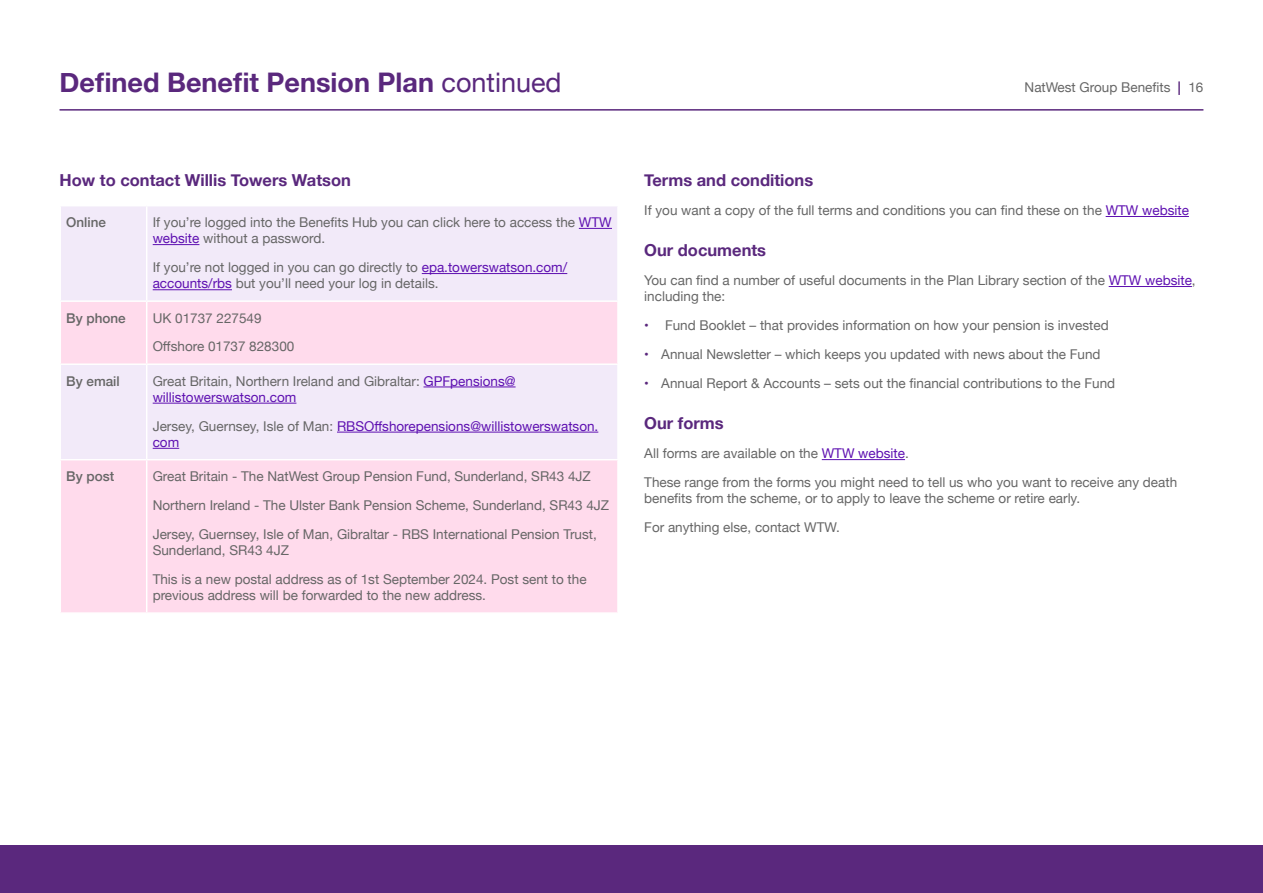
<style>
.page{position:relative;width:1263px;height:893px;background:#fff}
.page>*{position:absolute;margin:0;border:0;box-sizing:border-box;transform-origin:0 0}
.t1{font:700 27px "Helvetica Neue";color:#5a287d}
.t2{font:700 16.5px "Helvetica Neue";color:#5a287d}
.t3{font:13.5px/29px "Helvetica Neue";color:#666}
.t4{font:13.5px/16.2px "Helvetica Neue";color:#5e10b1}
.t5{font:500 13.5px "Helvetica Neue";color:#666}
.s1{font-weight:400}
.s2{color:#5e10b1}
.s3{color:#666}
.s4{font-weight:700;color:#5a287d}
</style>
<div class="page">
<div style="left:61px;top:206px;width:556px;height:94px;background:#f2eaf9"></div>
<svg style="left:61px;top:302px;width:556px;height:310px;background:#fadfef"></svg>
<hr style="left:146px;top:206px;width:1px;height:94px;background:#fff">
<hr style="left:146px;top:302px;width:1px;height:61px;background:#fff">
<hr style="left:60px;top:363px;width:87px;height:2px;background:#fff">
<hr style="left:147px;top:363px;width:472px;height:2px;background:#fff">
<hr style="left:146px;top:365px;width:1px;height:94px;background:#fff">
<hr style="left:60px;top:459px;width:87px;height:1px;background:#fff">
<hr style="left:147px;top:459px;width:472px;height:1px;background:#fff">
<hr style="left:146px;top:460px;width:1px;height:152px;background:#fff">
<hr style="left:579px;top:228px;width:33px;height:1px;background:#5e10b1">
<hr style="left:153px;top:244px;width:46px;height:1px;background:#5e10b1">
<hr style="left:422px;top:273px;width:145px;height:1px;background:#5e10b1">
<hr style="left:153px;top:289px;width:79px;height:1px;background:#5e10b1">
<hr style="left:423px;top:387px;width:93px;height:1px;background:#5e10b1">
<hr style="left:153px;top:403px;width:143px;height:1px;background:#5e10b1">
<hr style="left:337px;top:432px;width:261px;height:1px;background:#5e10b1">
<svg style="left:153px;top:448px;width:26px;height:1px"></svg>
<hr style="left:1106px;top:216px;width:83px;height:1px;background:#5e10b1">
<hr style="left:1109px;top:286px;width:83px;height:1px;background:#5e10b1">
<hr style="left:822px;top:459px;width:83px;height:1px;background:#5e10b1">
<div style="left:0;top:845px;width:1263px;height:48px;background:#5a287d"></div>
<hr style="left:60px;top:109px;width:1143px;height:2px;background:#5a287d">
<h1 class="t1" style="left:60px;top:61px;width:504px">Defined Benefit Pension Plan <span class="s1">continued</span></h1>
<p class="t2" style="left:60px;top:167px;width:293px">How to contact Willis Towers Watson</p>
<p class="t5" style="left:66px;top:212px;width:41px">Online</p>
<p class="t3" style="left:153px;top:215px;width:460px;line-height:16.2px">If you’re logged into the Benefits Hub you can click here to access the <span class="s2">WTW website</span> without a password.</p>
<p class="t3" style="left:153px;top:260px;width:416px;line-height:16.2px">If you’re not logged in you can go directly to <span class="s2">epa.towerswatson.com/ accounts/rbs</span> but you’ll need your log in details.</p>
<p class="t5" style="left:66px;top:307px;width:61px">By phone</p>
<p class="t3" style="left:153px;top:304px;width:143px">UK 01737 227549<br>Offshore 01737 828300</p>
<p class="t5" style="left:66px;top:370px;width:55px">By email</p>
<p class="t3" style="left:153px;top:373px;width:364px;line-height:16.2px">Great Britain, Northern Ireland and Gibraltar: <span class="s2">GPFpensions@ willistowerswatson.com</span></p>
<p class="t4" style="left:153px;top:419px;width:447px"><span class="s3">Jersey, Guernsey, Isle of Man:</span> RBSOffshorepensions@willistowerswatson. com</p>
<p class="t5" style="left:66px;top:466px;width:50px">By post</p>
<p class="t3" style="left:153px;top:463px;width:458px">Great Britain - The NatWest Group Pension Fund, Sunderland, SR43 4JZ<br>Northern Ireland - The Ulster Bank Pension Scheme, Sunderland, SR43 4JZ<br>Jersey, Guernsey, Isle of Man, Gibraltar - RBS International Pension Trust,</p>
<p class="t3" style="left:153px;top:537px;width:435px">Sunderland, SR43 4JZ<br>This is a new postal address as of 1st September 2024. Post sent to the</p>
<p class="t3" style="left:153px;top:582px;width:335px">previous address will be forwarded to the new address.</p>
<p class="t3" style="left:1025px;top:74px;width:180px">NatWest Group Benefits <span class="s4">|</span> 16</p>
<p class="t2" style="left:644px;top:167px;width:170px">Terms and conditions</p>
<p class="t3" style="left:644px;top:197px;width:546px">If you want a copy of the full terms and conditions you can find these on the <span class="s2">WTW website</span></p>
<p class="t2" style="left:644px;top:237px;width:123px">Our documents</p>
<p class="t3" style="left:644px;top:273px;width:553px;line-height:16.2px">You can find a number of useful documents in the Plan Library section of the <span class="s2">WTW website</span>, including the:</p>
<p class="t3" style="left:644px;top:312px;width:466px"><span class="s4">•</span> Fund Booklet – that provides information on how your pension is invested</p>
<p class="t3" style="left:644px;top:341px;width:458px"><span class="s4">•</span> Annual Newsletter – which keeps you updated with news about the Fund</p>
<p class="t3" style="left:644px;top:370px;width:472px"><span class="s4">•</span> Annual Report &amp; Accounts – sets out the financial contributions to the Fund</p>
<p class="t2" style="left:644px;top:410px;width:81px">Our forms</p>
<p class="t3" style="left:644px;top:440px;width:534px">All forms are available on the <span class="s2">WTW website</span>.<br>These range from the forms you might need to tell us who you want to receive any death</p>
<p class="t3" style="left:644px;top:485px;width:437px">benefits from the scheme, or to apply to leave the scheme or retire early.<br>For anything else, contact WTW.</p>
</div>
